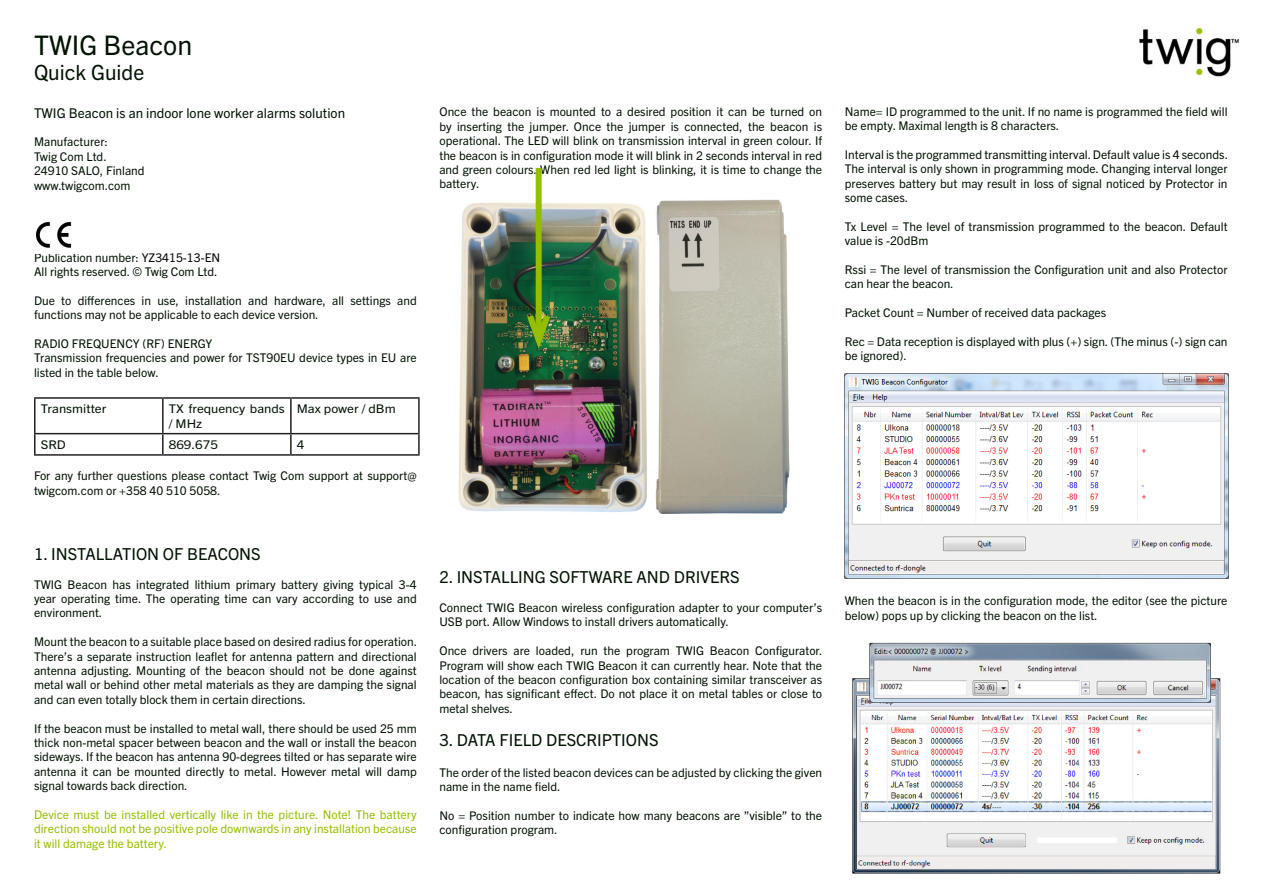
<style>
.page{position:relative;width:1263px;height:893px;background:#fff}
.page>*{position:absolute;margin:0;border:0;box-sizing:border-box;transform-origin:0 0}
.TWIG_Quick_Guide_pag{font:27px "Trade Gothic Next LT Pro";color:#001300}
.TWIG_Quick_Guide_par{font:21px "Trade Gothic Next LT Pro";color:#001300}
.TWIG_Quick_Guide_par-2{font:16.5px "Trade Gothic Next LT Pro";color:#001300}
.TWIG_P5_quick_guide{font:13.5px "Trade Gothic Next LT Pro";color:#001300}
.TWIG_Quick_Guide_par-3{font:12px/14.4px "Trade Gothic Next LT Pro";color:#001300}
.TWIG_Quick_Guide_BOD{font:12px/14.4px "Trade Gothic Next LT Pro";color:#001300}
.TWIG_Quick_Guide_par-4{font:12px/14.4px "Trade Gothic Next LT Pro";color:#96be00;text-align:justify}
.TWIG_Quick_Guide_BOD-2{font:12px/14.4px "Trade Gothic Next LT Pro";color:#001300;scale:1.1 1}
.s1{color:#040503}
</style>
<div class="page">
<hr style="left:34px;top:397px;width:129px;height:2px;background:#231f20">
<hr style="left:34px;top:399px;width:2px;height:34px;background:#231f20">
<hr style="left:163px;top:397px;width:128px;height:2px;background:#231f20">
<hr style="left:162px;top:399px;width:2px;height:34px;background:#231f20">
<hr style="left:291px;top:397px;width:129px;height:2px;background:#231f20">
<hr style="left:290px;top:399px;width:2px;height:34px;background:#231f20">
<hr style="left:418px;top:399px;width:2px;height:34px;background:#231f20">
<hr style="left:34px;top:433px;width:129px;height:1px;background:#231f20">
<hr style="left:34px;top:434px;width:2px;height:20px;background:#231f20">
<hr style="left:163px;top:433px;width:128px;height:1px;background:#231f20">
<hr style="left:162px;top:434px;width:2px;height:20px;background:#231f20">
<hr style="left:291px;top:433px;width:129px;height:1px;background:#231f20">
<hr style="left:290px;top:434px;width:2px;height:20px;background:#231f20">
<hr style="left:418px;top:434px;width:2px;height:20px;background:#231f20">
<hr style="left:34px;top:454px;width:129px;height:2px;background:#231f20">
<hr style="left:163px;top:454px;width:128px;height:2px;background:#231f20">
<hr style="left:291px;top:454px;width:129px;height:2px;background:#231f20">
<img style="left:36px;top:221px;width:36px;height:27px">
<img style="left:1139px;top:28px;width:100px;height:49px">
<img style="left:458px;top:190px;width:332px;height:324px">
<div style="left:536px;top:168px;width:6px;height:172px;background:#96be00"></div>
<svg style="left:522px;top:309px;width:33px;height:48px;background:#4f812c"></svg>
<img style="left:845px;top:374px;width:384px;height:205px">
<img style="left:852px;top:642px;width:369px;height:232px">
<p class="TWIG_Quick_Guide_pag" style="left:34px;top:26px;width:160px">TWIG Beacon</p>
<p class="TWIG_Quick_Guide_par" style="left:34px;top:58px;width:112px">Quick Guide</p>
<p class="TWIG_P5_quick_guide" style="left:34px;top:103px;width:313px">TWIG Beacon is an indoor lone worker alarms solution</p>
<p class="TWIG_Quick_Guide_BOD" style="left:34px;top:134px;width:75px">Manufacturer:</p>
<p class="TWIG_Quick_Guide_BOD" style="left:34px;top:148px;width:74px">Twig Com Ltd.</p>
<p class="TWIG_Quick_Guide_BOD" style="left:34px;top:163px;width:112px">24910 SALO, Finland</p>
<p class="TWIG_Quick_Guide_BOD" style="left:34px;top:177px;width:98px">www.twigcom.com</p>
<p class="TWIG_Quick_Guide_BOD" style="left:34px;top:249px;width:188px">Publication number: <span class="s1">YZ3415-13-EN</span></p>
<p class="TWIG_Quick_Guide_BOD" style="left:34px;top:264px;width:185px">All rights reserved. © Twig Com Ltd.</p>
<p class="TWIG_Quick_Guide_BOD" style="left:34px;top:292px;width:384px">Due to differences in use, installation and hardware, all settings and functions may not be applicable to each device version.</p>
<p class="TWIG_Quick_Guide_BOD" style="left:34px;top:336px;width:180px">RADIO FREQUENCY (RF) ENERGY</p>
<p class="TWIG_Quick_Guide_BOD" style="left:34px;top:350px;width:384px">Transmission frequencies and power for TST90EU device types in EU are listed in the table below.</p>
<p class="TWIG_Quick_Guide_BOD-2" style="left:41px;top:401px;width:61px">Transmitter</p>
<p class="TWIG_Quick_Guide_BOD-2" style="left:169px;top:401px;width:107px">TX frequency bands / MHz</p>
<p class="TWIG_Quick_Guide_BOD-2" style="left:297px;top:401px;width:91px">Max power / dBm</p>
<p class="TWIG_Quick_Guide_BOD-2" style="left:41px;top:437px;width:24px">SRD</p>
<p class="TWIG_Quick_Guide_BOD-2" style="left:169px;top:437px;width:46px">869.675</p>
<p class="TWIG_Quick_Guide_BOD-2" style="left:297px;top:437px;width:8px">4</p>
<p class="TWIG_Quick_Guide_BOD" style="left:34px;top:468px;width:384px">For any further questions please contact Twig Com support at support@ twigcom.com or +358 40 510 5058.</p>
<p class="TWIG_Quick_Guide_par-2" style="left:34px;top:542px;width:228px">1. INSTALLATION OF BEACONS</p>
<p class="TWIG_Quick_Guide_par-3" style="left:34px;top:576px;width:384px;text-align:justify">TWIG Beacon has integrated lithium primary battery giving typical 3-4 year operating time. The operating time can vary according to use and environment.</p>
<p class="TWIG_Quick_Guide_par-3" style="left:34px;top:634px;width:385px;text-align:justify">Mount the beacon to a suitable place based on desired radius for operation.<br>There’s a separate instruction leaflet for antenna pattern and directional antenna adjusting. Mounting of the beacon should not be done against metal wall or behind other metal materials as they are damping the signal and can even totally block them in certain directions.</p>
<p class="TWIG_Quick_Guide_par-3" style="left:34px;top:720px;width:384px;text-align:justify">If the beacon must be installed to metal wall, there should be used 25 mm thick non-metal spacer between beacon and the wall or install the beacon sideways. If the beacon has antenna 90-degrees tilted or has separate wire antenna it can be mounted directly to metal. However metal will damp signal towards back direction.</p>
<p class="TWIG_Quick_Guide_par-4" style="left:34px;top:807px;width:384px">Device must be installed vertically like in the picture. Note! The battery direction should not be positive pole downwards in any installation because it will damage the battery.</p>
<p class="TWIG_Quick_Guide_par-3" style="left:439px;top:104px;width:384px;text-align:justify">Once the beacon is mounted to a desired position it can be turned on by inserting the jumper. Once the jumper is connected, the beacon is operational. The LED will blink on transmission interval in green colour. If the beacon is in configuration mode it will blink in 2 seconds interval in red and green colours. When red led light is blinking, it is time to change the battery.</p>
<p class="TWIG_Quick_Guide_par-3" style="left:845px;top:103px;width:384px">Name= ID programmed to the unit. If no name is programmed the field will be empty. Maximal length is 8 characters.</p>
<p class="TWIG_Quick_Guide_par-3" style="left:845px;top:146px;width:385px;text-align:justify">Interval is the programmed transmitting interval. Default value is 4 seconds.<br>The interval is only shown in programming mode. Changing interval longer preserves battery but may result in loss of signal noticed by Protector in some cases.</p>
<p class="TWIG_Quick_Guide_par-3" style="left:845px;top:218px;width:384px">Tx Level = The level of transmission programmed to the beacon. Default value is -20dBm</p>
<p class="TWIG_Quick_Guide_par-3" style="left:845px;top:262px;width:384px">Rssi = The level of transmission the Configuration unit and also Protector can hear the beacon.</p>
<p class="TWIG_Quick_Guide_par-3" style="left:845px;top:305px;width:263px">Packet Count = Number of received data packages</p>
<p class="TWIG_Quick_Guide_par-3" style="left:845px;top:334px;width:384px">Rec = Data reception is displayed with plus (+) sign. (The minus (-) sign can be ignored).</p>
<p class="TWIG_Quick_Guide_par-2" style="left:439px;top:566px;width:302px">2. INSTALLING SOFTWARE AND DRIVERS</p>
<p class="TWIG_Quick_Guide_par-3" style="left:439px;top:600px;width:384px">Connect TWIG Beacon wireless configuration adapter to your computer’s<br>USB port. Allow Windows to install drivers automatically.</p>
<p class="TWIG_Quick_Guide_par-3" style="left:439px;top:643px;width:385px;text-align:justify">Once drivers are loaded, run the program TWIG Beacon Configurator.<br>Program will show each TWIG Beacon it can currently hear. Note that the location of the beacon configuration box containing similar transceiver as beacon, has significant effect. Do not place it on metal tables or close to metal shelves.</p>
<p class="TWIG_Quick_Guide_par-2" style="left:439px;top:728px;width:221px">3. DATA FIELD DESCRIPTIONS</p>
<p class="TWIG_Quick_Guide_par-3" style="left:439px;top:764px;width:384px">The order of the listed beacon devices can be adjusted by clicking the given name in the name field.</p>
<p class="TWIG_Quick_Guide_par-3" style="left:439px;top:807px;width:384px">No = Position number to indicate how many beacons are ”visible” to the configuration program.</p>
<p class="TWIG_Quick_Guide_par-3" style="left:845px;top:593px;width:384px">When the beacon is in the configuration mode, the editor (see the picture below) pops up by clicking the beacon on the list.</p>
</div>
